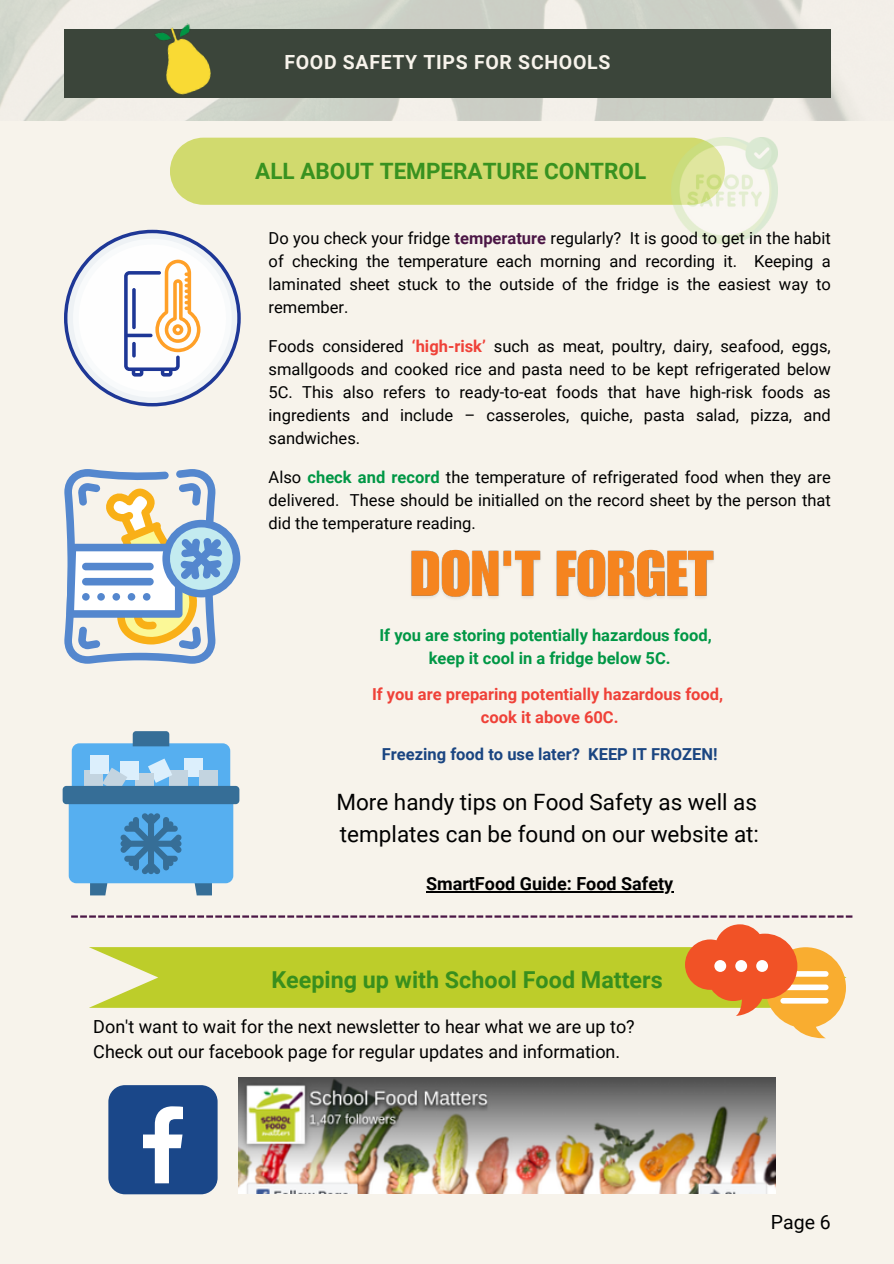
<style>
.page{position:relative;width:894px;height:1264px;background:#fff}
.page>*{position:absolute;margin:0;border:0;box-sizing:border-box;transform-origin:0 0}
.t1{font:700 23.4px "Roboto";color:#388f1d}
.t2{font:22.5px/31.5px "Roboto";color:#000}
.t3{font:700 22.5px "Roboto";color:#389220}
.t4{font:700 19.5px "Roboto";letter-spacing:.035em;color:#f7f3eb}
.t5{font:19.5px "Roboto";color:#000}
.t6{font:18px "Roboto";color:#000}
.t7{font:700 18px "Roboto";color:#000}
.t8{font:16.5px/23px "Roboto";color:#000;text-align:justify}
.t9{font:700 16.5px "Roboto";color:#009745}
.t10{font:700 16.5px "Roboto";color:#ef4138}
.t11{font:700 16.5px "Roboto";color:#1a4581}
.s1{font-weight:700;color:#4b1645}
.s2{font-weight:700;color:#ef4138}
.s3{font-weight:700;color:#009745}
</style>
<div class="page">
<div style="left:0;top:0;width:893px;height:1263px;background:#f7f3eb"></div>
<img style="left:1px;top:0;width:857px;height:120px">
<div style="left:64px;top:29px;width:766px;height:68px;background:#3b453a"></div>
<img style="left:148px;top:20px;width:69px;height:81px">
<svg style="left:64px;top:230px;width:177px;height:176px"></svg>
<svg style="left:132px;top:288px;width:4px;height:41px"></svg>
<svg style="left:132px;top:342px;width:4px;height:15px"></svg>
<svg style="left:64px;top:469px;width:176px;height:194px"></svg>
<svg style="left:69px;top:804px;width:164px;height:91px;background:#61abe1"></svg>
<svg style="left:72px;top:731px;width:158px;height:55px"></svg>
<div style="left:63px;top:786px;width:176px;height:18px;background:#366e97;border-radius:4px"></div>
<div style="left:170px;top:138px;width:501px;height:67px;background:#d1da6e"></div>
<img style="left:671px;top:138px;width:106px;height:105px">
<img style="left:411px;top:549px;width:303px;height:50px">
<hr style="left:426px;top:891px;width:247px;height:1px;background:#000">
<div style="left:108px;top:1085px;width:109px;height:109px;background:#1a4789;border-radius:17px"></div>
<svg style="left:143px;top:1106px;width:40px;height:77px"></svg>
<svg style="left:89px;top:947px;width:757px;height:60px;background:#c0cf36"></svg>
<svg style="left:684px;top:924px;width:161px;height:115px"></svg>
<div style="left:714px;top:960px;width:12px;height:11px;background:#fff;border-radius:50%"></div>
<div style="left:735px;top:960px;width:11px;height:11px;background:#fff;border-radius:50%"></div>
<div style="left:756px;top:960px;width:11px;height:11px;background:#fff;border-radius:50%"></div>
<img style="left:239px;top:1077px;width:536px;height:116px">
<svg style="left:71px;top:915px;width:781px;height:2px;background:#917089"></svg>
<p class="t4" style="left:284px;top:51px;width:327px">FOOD SAFETY TIPS FOR SCHOOLS</p>
<p class="t3" style="left:255px;top:158px;width:392px">ALL ABOUT TEMPERATURE CONTROL</p>
<p class="t8" style="left:268px;top:227px;width:563px">Do you check your fridge <span class="s1">temperature</span> regularly? It is good to get in the habit of checking the temperature each morning and recording it. Keeping a laminated sheet stuck to the outside of the fridge is the easiest way to remember.</p>
<p class="t8" style="left:268px;top:335px;width:563px">Foods considered <span class="s2">‘high-risk’</span> such as meat, poultry, dairy, seafood, eggs, smallgoods and cooked rice and pasta need to be kept refrigerated below 5C. This also refers to ready-to-eat foods that have high-risk foods as ingredients and include – casseroles, quiche, pasta salad, pizza, and sandwiches.</p>
<p class="t8" style="left:268px;top:466px;width:563px">Also <span class="s3">check and record</span> the temperature of refrigerated food when they are delivered. These should be initialled on the record sheet by the person that did the temperature reading.</p>
<p class="t9" style="left:379px;top:625px;width:333px">If you are storing potentially hazardous food,</p>
<p class="t9" style="left:428px;top:648px;width:243px">keep it cool in a fridge below 5C.</p>
<p class="t10" style="left:372px;top:685px;width:352px">If you are preparing potentially hazardous food,</p>
<p class="t10" style="left:481px;top:707px;width:139px">cook it above 60C.</p>
<p class="t11" style="left:382px;top:744px;width:337px">Freezing food to use later? KEEP IT FROZEN!</p>
<p class="t2" style="left:336px;top:787px;width:424px">More handy tips on Food Safety as well as templates can be found on our website at:</p>
<p class="t7" style="left:426px;top:873px;width:248px">SmartFood Guide: Food Safety</p>
<p class="t1" style="left:271px;top:966px;width:393px">Keeping up with School Food Matters</p>
<h4 class="t6" style="left:93px;top:1016px;width:543px">Don't want to wait for the next newsletter to hear what we are up to?</h4>
<h6 class="t6" style="left:93px;top:1041px;width:528px">Check out our facebook page for regular updates and information.</h6>
<h2 class="t5" style="left:770px;top:1210px;width:61px">Page 6</h2>
</div>
